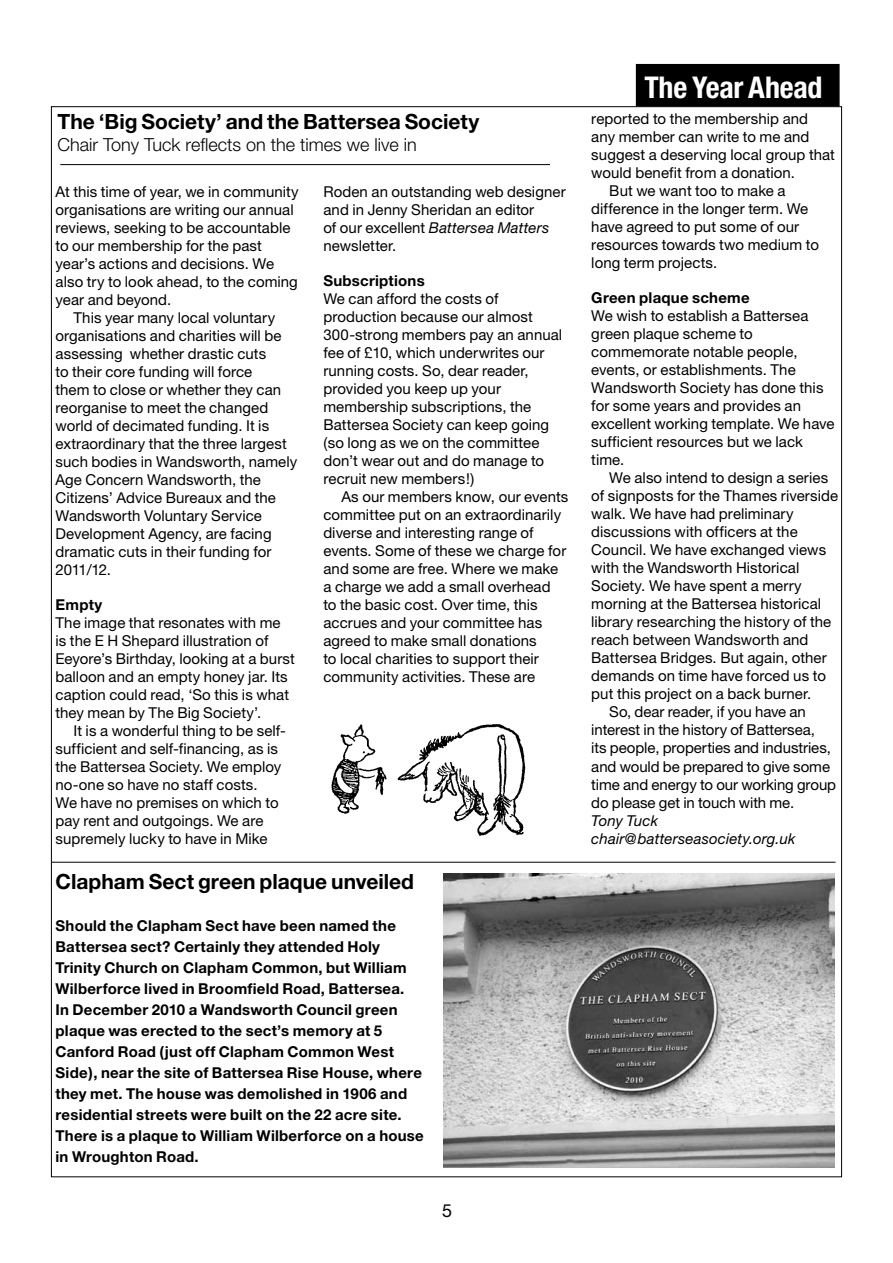
<style>
.page{position:relative;width:893px;height:1263px;background:#fff}
.page>*{position:absolute;margin:0;border:0;box-sizing:border-box;transform-origin:0 0}
.t1{font:700 condensed 30px "Helvetica Neue";letter-spacing:-.01em;color:#fff}
.t2{font:700 21px "Helvetica Neue";color:#000}
.t3{font:300 18px "Helvetica Neue";color:#000}
.t4{font:18px "Helvetica Neue";color:#000}
.t5{font:15px/18px "Helvetica Neue";letter-spacing:.005em;color:#000}
.t6{font:700 15px/21px "Helvetica Neue";letter-spacing:.015em;color:#000}
.t7{font:italic 15px/18px "Helvetica Neue";letter-spacing:.01em;color:#000}
.s1{font-style:italic}
</style>
<div class="page">
<div style="left:636px;top:64px;width:204px;height:42px;background:#000"></div>
<hr style="left:60px;top:164px;width:490px;height:1px;background:#000">
<hr style="left:51px;top:862px;width:784px;height:1px;background:#000">
<img style="left:443px;top:873px;width:392px;height:294px">
<img style="left:331px;top:724px;width:195px;height:112px">
<h2 class="t2" style="left:58px;top:109px;width:423px">The ‘Big Society’ and the Battersea Society</h2>
<p class="t3" style="left:58px;top:133px;width:361px">Chair Tony Tuck reflects on the times we live in</p>
<p class="t5" style="left:56px;top:182px;width:245px">At this time of year, we in community</p>
<p class="t5" style="left:56px;top:200px;width:240px">organisations are writing our annual</p>
<p class="t5" style="left:56px;top:218px;width:237px">reviews, seeking to be accountable</p>
<p class="t5" style="left:56px;top:236px;width:208px">to our membership for the past</p>
<p class="t5" style="left:56px;top:254px;width:220px">year’s actions and decisions. We</p>
<p class="t5" style="left:56px;top:272px;width:244px">also try to look ahead, to the coming</p>
<p class="t5" style="left:56px;top:290px;width:117px">year and beyond.</p>
<p class="t5" style="left:74px;top:308px;width:203px">This year many local voluntary</p>
<p class="t5" style="left:56px;top:326px;width:228px">organisations and charities will be</p>
<p class="t5" style="left:56px;top:344px;width:212px">assessing whether drastic cuts</p>
<p class="t5" style="left:56px;top:362px;width:198px">to their core funding will force</p>
<p class="t5" style="left:56px;top:380px;width:227px">them to close or whether they can</p>
<p class="t5" style="left:56px;top:398px;width:214px">reorganise to meet the changed</p>
<p class="t5" style="left:56px;top:416px;width:215px">world of decimated funding. It is</p>
<p class="t5" style="left:56px;top:434px;width:233px">extraordinary that the three largest</p>
<p class="t5" style="left:56px;top:452px;width:243px">such bodies in Wandsworth, namely</p>
<p class="t5" style="left:56px;top:470px;width:207px">Age Concern Wandsworth, the</p>
<p class="t5" style="left:56px;top:488px;width:222px">Citizens’ Advice Bureaux and the</p>
<p class="t5" style="left:56px;top:506px;width:208px">Wandsworth Voluntary Service</p>
<p class="t5" style="left:56px;top:524px;width:218px">Development Agency, are facing</p>
<p class="t5" style="left:56px;top:542px;width:218px">dramatic cuts in their funding for</p>
<p class="t5" style="left:56px;top:560px;width:57px">2011/12.</p>
<p class="t6" style="left:56px;top:594px;width:48px">Empty</p>
<p class="t5" style="left:56px;top:613px;width:241px">The image that resonates with me is the E H Shepard illustration of Eeyore’s Birthday, looking at a burst balloon and an empty honey jar. Its caption could read, ‘So this is what they mean by The Big Society’.</p>
<p class="t5" style="left:56px;top:721px;width:232px;text-indent:18px">It is a wonderful thing to be self&shy;sufficient and self-financing, as is the Battersea Society. We employ no-one so have no staff costs.<br>We have no premises on which to pay rent and outgoings. We are supremely lucky to have in Mike</p>
<p class="t5" style="left:323px;top:182px;width:244px">Roden an outstanding web designer and in Jenny Sheridan an editor<br>of our excellent <span class="s1">Battersea Matters </span>newsletter.</p>
<p class="t6" style="left:323px;top:270px;width:103px">Subscriptions</p>
<p class="t5" style="left:323px;top:289px;width:240px">We can afford the costs of production because our almost<br>300-strong members pay an annual fee of £10, which underwrites our running costs. So, dear reader, provided you keep up your membership subscriptions, the<br>Battersea Society can keep going (so long as we on the committee don’t wear out and do manage to recruit new members!)</p>
<p class="t5" style="left:323px;top:487px;width:247px;text-indent:18px">As our members know, our events committee put on an extraordinarily diverse and interesting range of events. Some of these we charge for and some are free. Where we make a charge we add a small overhead<br>to the basic cost. Over time, this accrues and your committee has agreed to make small donations<br>to local charities to support their community activities. These are</p>
<h2 class="t2" style="left:56px;top:869px;width:360px">Clapham Sect green plaque unveiled</h2>
<p class="t6" style="left:56px;top:915px;width:370px">Should the Clapham Sect have been named the Battersea sect? Certainly they attended Holy Trinity Church on Clapham Common, but William Wilberforce lived in Broomfield Road, Battersea.<br>In December 2010 a Wandsworth Council green plaque was erected to the sect’s memory at 5<br>Canford Road (just off Clapham Common West Side), near the site of Battersea Rise House, where they met. The house was demolished in 1906 and residential streets were built on the 22 acre site.<br>There is a plaque to William Wilberforce on a house in Wroughton Road.</p>
<p class="t4" style="left:442px;top:1200px;width:12px">5</p>
<h1 class="t1" style="left:644px;top:69px;width:180px">The Year Ahead</h1>
<p class="t5" style="left:591px;top:110px;width:218px">reported to the membership and</p>
<p class="t5" style="left:591px;top:128px;width:220px">any member can write to me and</p>
<p class="t5" style="left:591px;top:146px;width:245px">suggest a deserving local group that</p>
<p class="t5" style="left:591px;top:164px;width:205px">would benefit from a donation.</p>
<p class="t5" style="left:609px;top:182px;width:178px">But we want too to make a</p>
<p class="t5" style="left:591px;top:200px;width:219px">difference in the longer term. We</p>
<p class="t5" style="left:591px;top:218px;width:209px">have agreed to put some of our</p>
<p class="t5" style="left:591px;top:236px;width:229px">resources towards two medium to</p>
<p class="t5" style="left:591px;top:254px;width:127px">long term projects.</p>
<p class="t6" style="left:591px;top:287px;width:160px">Green plaque scheme</p>
<p class="t5" style="left:591px;top:307px;width:245px">We wish to establish a Battersea green plaque scheme to commemorate notable people, events, or establishments. The<br>Wandsworth Society has done this for some years and provides an excellent working template. We have sufficient resources but we lack time.</p>
<p class="t5" style="left:609px;top:469px;width:220px">We also intend to design a series</p>
<p class="t5" style="left:591px;top:487px;width:248px">of signposts for the Thames riverside</p>
<p class="t5" style="left:591px;top:505px;width:204px">walk. We have had preliminary</p>
<p class="t5" style="left:591px;top:523px;width:208px">discussions with officers at the</p>
<p class="t5" style="left:591px;top:541px;width:236px">Council. We have exchanged views</p>
<p class="t5" style="left:591px;top:559px;width:210px">with the Wandsworth Historical</p>
<p class="t5" style="left:591px;top:577px;width:212px">Society. We have spent a merry</p>
<p class="t5" style="left:591px;top:595px;width:231px">morning at the Battersea historical</p>
<p class="t5" style="left:591px;top:613px;width:241px">library researching the history of the</p>
<p class="t5" style="left:591px;top:631px;width:219px">reach between Wandsworth and</p>
<p class="t5" style="left:591px;top:649px;width:237px">Battersea Bridges. But again, other</p>
<p class="t5" style="left:591px;top:667px;width:236px">demands on time have forced us to</p>
<p class="t5" style="left:591px;top:685px;width:222px">put this project on a back burner.</p>
<p class="t5" style="left:609px;top:703px;width:198px">So, dear reader, if you have an</p>
<p class="t5" style="left:591px;top:721px;width:225px">interest in the history of Battersea,</p>
<p class="t5" style="left:591px;top:739px;width:241px">its people, properties and industries,</p>
<p class="t5" style="left:591px;top:757px;width:240px">and would be prepared to give some</p>
<p class="t5" style="left:591px;top:775px;width:246px">time and energy to our working group</p>
<p class="t5" style="left:591px;top:793px;width:204px">do please get in touch with me.</p>
<p class="t7" style="left:591px;top:811px;width:206px">Tony Tuck chair@batterseasociety.org.uk</p>
</div>
